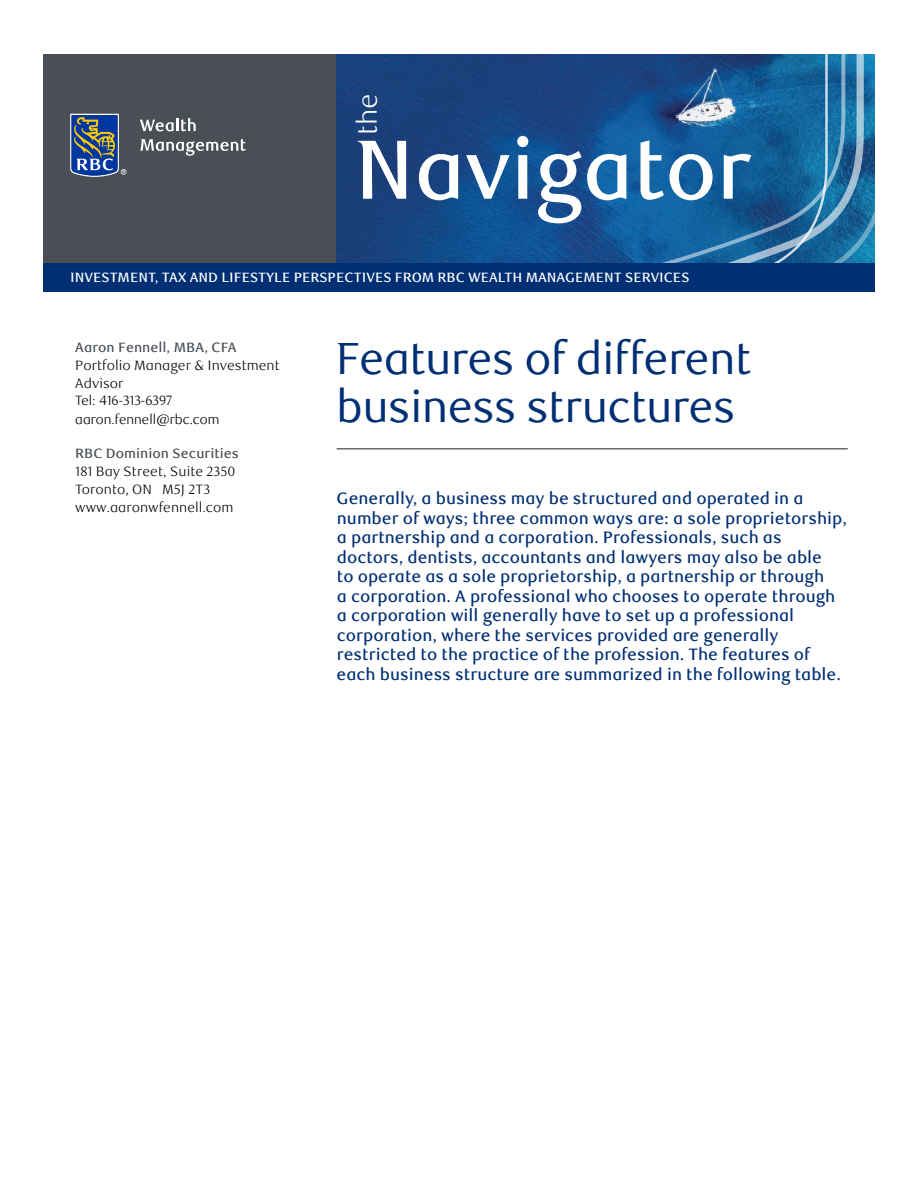
<style>
.page{position:relative;width:918px;height:1188px;background:#fff}
.page>*{position:absolute;margin:0;border:0;box-sizing:border-box;transform-origin:0 0}
.t1{font:500 84px "RBC Text";letter-spacing:-.01em;color:#fff}
._1-Main_Title{font:45px/48px "RBC Display";color:#002f73}
.t2{font:300 27px "RBC Text";color:#fff}
._3-Intro_Text{font:500 16.5px/19.5px "RBC Text";color:#002f73}
.t3{font:300 13.5px/18.1px "RBC Text";color:#000}
.t4{font:500 13.5px "RBC Text";color:#fff}
.t5{font:500 13.5px "RBC Text";color:#484e54}
.t6{font:300 13.5px/18.5px "RBC Display";color:#000}
</style>
<div class="page">
<div style="left:43px;top:54px;width:294px;height:211px;background:#4a4f55"></div>
<svg style="left:70px;top:114px;width:56px;height:63px;background:#4e6788"></svg>
<svg style="left:140px;top:118px;width:56px;height:13px"></svg>
<svg style="left:141px;top:139px;width:105px;height:17px"></svg>
<img style="left:337px;top:54px;width:107px;height:210px">
<svg style="left:864px;top:54px;width:11px;height:210px;background:#1872a4"></svg>
<svg style="left:444px;top:54px;width:420px;height:210px;background:#1b5a94"></svg>
<div style="left:43px;top:264px;width:832px;height:28px;background:#002f73"></div>
<hr style="left:337px;top:449px;width:511px;height:1px;background:#231f20">
<h3 class="t2" style="left:352px;top:135px;width:43px;rotate:-90deg">the</h3>
<h1 class="t1" style="left:354px;top:120px;width:399px">Navigator</h1>
<p class="t4" style="left:70px;top:270px;width:621px">INVESTMENT, TAX AND LIFESTYLE PERSPECTIVES FROM RBC WEALTH MANAGEMENT SERVICES</p>
<p class="t5" style="left:75px;top:339px;width:163px">Aaron Fennell, MBA, CFA</p>
<p class="t3" style="left:75px;top:356px;width:206px">Portfolio Manager &amp; Investment<br>Advisor</p>
<p class="t6" style="left:75px;top:392px;width:145px">Tel: 416-313-6397 aaron.fennell@rbc.com</p>
<p class="t5" style="left:75px;top:445px;width:165px">RBC Dominion Securities</p>
<p class="t3" style="left:75px;top:462px;width:162px">181 Bay Street, Suite 2350<br>Toronto, ON M5J 2T3 www.aaronwfennell.com</p>
<h1 class="_1-Main_Title" style="left:337px;top:335px;width:416px">Features of different business structures</h1>
<p class="_3-Intro_Text" style="left:337px;top:489px;width:512px">Generally, a business may be structured and operated in a number of ways; three common ways are: a sole proprietorship, a partnership and a corporation. Professionals, such as doctors, dentists, accountants and lawyers may also be able<br>to operate as a sole proprietorship, a partnership or through<br>a corporation. A professional who chooses to operate through a corporation will generally have to set up a professional corporation, where the services provided are generally restricted to the practice of the profession. The features of each business structure are summarized in the following table.</p>
</div>
